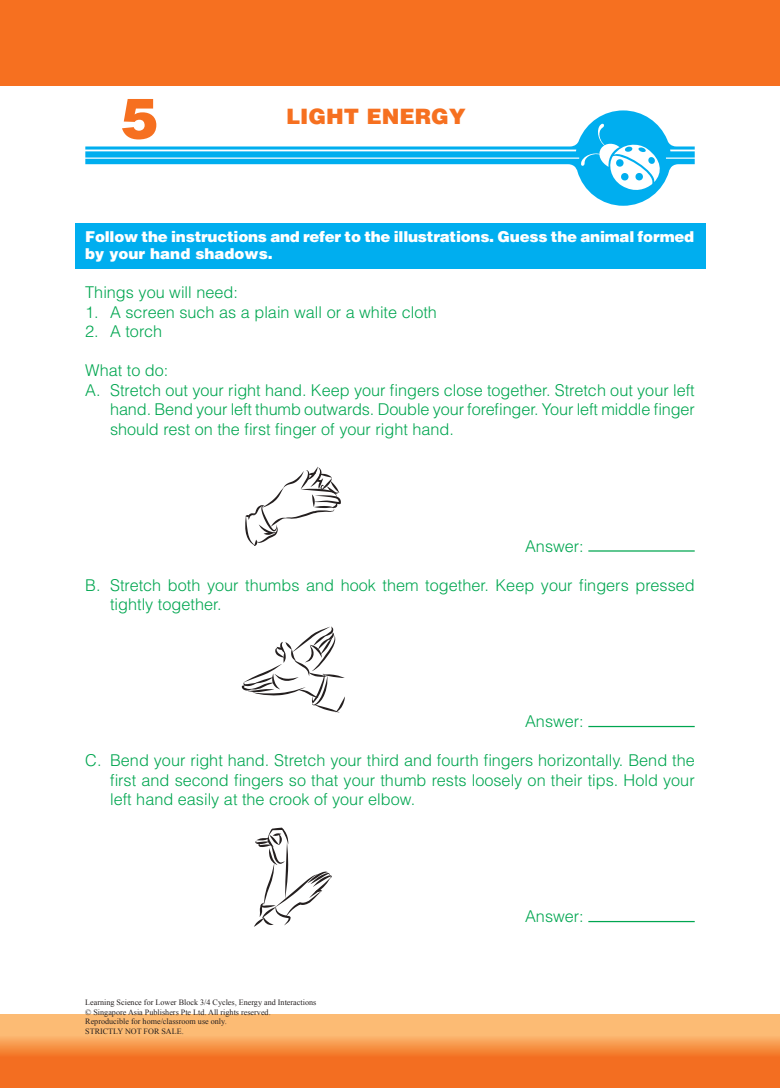
<style>
.page{position:relative;width:780px;height:1088px;background:#fff}
.page>*{position:absolute;margin:0;border:0;box-sizing:border-box;transform-origin:0 0}
.t1{font:900 56.25px "Helvetica";color:#f67020}
.t2{font:900 21.25px "Helvetica";color:#f67020}
.t3{font:300 16.25px/19.5px "Helvetica";color:#00a650}
.t4{font:900 15px/17.5px "Helvetica";letter-spacing:-.015em;color:#fff}
.t5{font:8.12px/9.8px "Times New Roman";color:#241f1f}
</style>
<div class="page">
<svg style="left:0;top:1015px;width:780px;height:73px;background:#f68f43"></svg>
<div style="left:0;top:0;width:780px;height:85px;background:#f67020"></div>
<div style="left:75px;top:223px;width:630px;height:45px;background:#00aeef"></div>
<hr style="left:588px;top:550px;width:106px;height:2px;background:#00a650">
<hr style="left:588px;top:726px;width:106px;height:1px;background:#00a650">
<hr style="left:588px;top:921px;width:106px;height:1px;background:#00a650">
<svg style="left:85px;top:110px;width:609px;height:96px"></svg>
<div style="left:579px;top:116px;width:87px;height:87px;background:#00aeef;border-radius:50%"></div>
<svg style="left:580px;top:123px;width:83px;height:72px"></svg>
<svg style="left:245px;top:467px;width:96px;height:79px"></svg>
<svg style="left:242px;top:626px;width:103px;height:87px"></svg>
<svg style="left:254px;top:828px;width:78px;height:99px"></svg>
<h1 class="t1" style="left:121px;top:82px;width:39px">5</h1>
<h2 class="t2" style="left:286px;top:103px;width:181px">light energy</h2>
<p class="t4" style="left:85px;top:227px;width:610px">Follow the instructions and refer to the illustrations. Guess the animal formed by your hand shadows.</p>
<p class="t3" style="left:85px;top:282px;width:154px">Things you will need:</p>
<p class="t3" style="left:85px;top:302px;width:353px">1. A screen such as a plain wall or a white cloth</p>
<p class="t3" style="left:85px;top:321px;width:78px">2. A torch</p>
<p class="t3" style="left:85px;top:360px;width:85px">What to do:</p>
<p class="t3" style="left:85px;top:380px;width:611px">A. Stretch out your right hand. Keep your fingers close together. Stretch out your left</p>
<p class="t3" style="left:110px;top:399px;width:586px">hand. Bend your left thumb outwards. Double your forefinger. Your left middle finger</p>
<p class="t3" style="left:110px;top:419px;width:345px">should rest on the first finger of your right hand.</p>
<p class="t3" style="left:525px;top:536px;width:60px">Answer:</p>
<p class="t3" style="left:110px;top:575px;width:586px;text-indent:-25px">B. Stretch both your thumbs and hook them together. Keep your fingers pressed tightly together.</p>
<p class="t3" style="left:525px;top:711px;width:60px">Answer:</p>
<p class="t3" style="left:110px;top:750px;width:586px;text-align:justify;text-indent:-25px">C. Bend your right hand. Stretch your third and fourth fingers horizontally. Bend the first and second fingers so that your thumb rests loosely on their tips. Hold your left hand easily at the crook of your elbow.</p>
<p class="t5" style="left:85px;top:997px;width:232px">Learning Science for Lower Block 3/4 Cycles, Energy and Interactions © Singapore Asia Publishers Pte Ltd. All rights reserved.<br>Reproducible for home/classroom use only.<br>STRICTLY NOT FOR SALE.</p>
<p class="t3" style="left:525px;top:906px;width:60px">Answer:</p>
</div>
